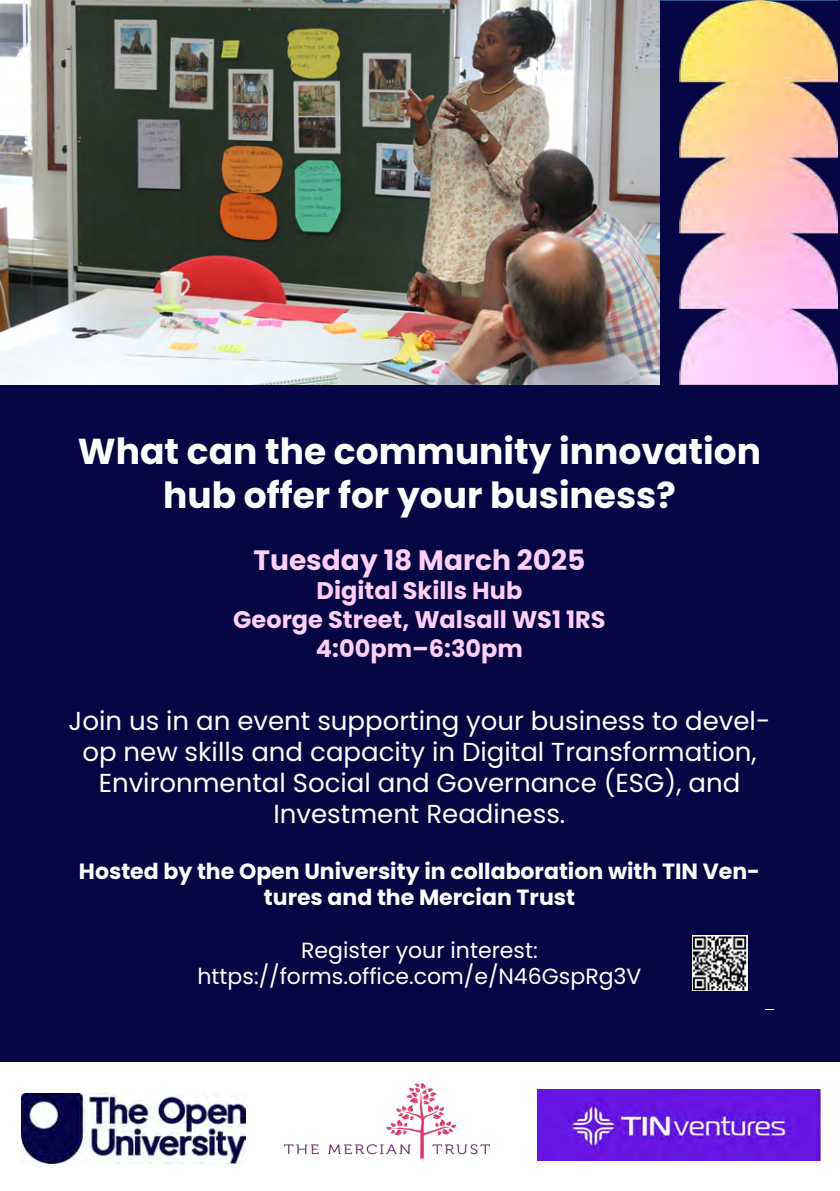
<style>
.page{position:relative;width:840px;height:1191px;background:#fff}
.page>*{position:absolute;margin:0;border:0;box-sizing:border-box;transform-origin:0 0}
.t1{font:700 36px/43.2px "Poppins";color:#fff;text-align:center}
.t2{font:700 28px "Poppins";color:#fdcffa}
.t3{font:26px/31.2px "Poppins";color:#fff;text-align:center}
.t4{font:700 24px/28.8px "Poppins";color:#fdcffa;text-align:center}
.t5{font:700 22px/26.4px "Poppins";color:#fff;text-align:center}
.t6{font:22px/26.4px "Poppins";color:#fff;text-align:center}
</style>
<div class="page">
<div style="left:0;top:0;width:839px;height:1062px;background:#060645"></div>
<div style="left:0;top:422px;width:839px;height:82px;background:#060645"></div>
<div style="left:16px;top:497px;width:818px;height:69px;background:#060645"></div>
<img style="left:694px;top:507px;width:13px;height:82px">
<img style="left:765px;top:989px;width:11px;height:29px">
<img style="left:812px;top:1015px;width:6px;height:29px">
<div style="left:170px;top:685px;width:669px;height:37px;background:#060645"></div>
<div style="left:123px;top:750px;width:101px;height:37px;background:#060645"></div>
<div style="left:224px;top:750px;width:145px;height:32px;background:#060645"></div>
<img style="left:370px;top:750px;width:7px;height:32px">
<div style="left:196px;top:782px;width:596px;height:38px;background:#060645"></div>
<img style="left:644px;top:782px;width:7px;height:38px">
<div style="left:146px;top:831px;width:389px;height:34px;background:#060645"></div>
<div style="left:535px;top:831px;width:292px;height:37px;background:#060645"></div>
<div style="left:288px;top:863px;width:366px;height:38px;background:#060645"></div>
<img style="left:474px;top:859px;width:5px;height:34px">
<img style="left:426px;top:588px;width:12px;height:24px">
<img style="left:438px;top:586px;width:6px;height:41px">
<div style="left:320px;top:622px;width:88px;height:41px;background:#060645"></div>
<img style="left:408px;top:622px;width:7px;height:41px">
<img style="left:442px;top:622px;width:19px;height:41px">
<img style="left:491px;top:622px;width:6px;height:41px">
<img style="left:243px;top:673px;width:6px;height:34px">
<img style="left:679px;top:1px;width:158px;height:383px">
<img style="left:21px;top:1093px;width:224px;height:70px">
<img style="left:537px;top:1089px;width:283px;height:71px">
<img style="left:0;top:0;width:659px;height:385px">
<img style="left:284px;top:1083px;width:205px;height:75px">
<img style="left:692px;top:935px;width:55px;height:55px">
<h1 class="t1" style="left:78px;top:430px;width:684px">What can the community innovation hub offer for your business?</h1>
<p class="t2" style="left:253px;top:544px;width:333px">Tuesday 18 March 2025</p>
<p class="t4" style="left:233px;top:576px;width:373px">Digital Skills Hub<br>George Street, Walsall WS1 1RS<br>4:00pm–6:30pm</p>
<p class="t3" style="left:68px;top:705px;width:703px">Join us in an event supporting your business to devel&shy;op new skills and capacity in Digital Transformation, Environmental Social and Governance (ESG), and Investment Readiness.</p>
<p class="t5" style="left:79px;top:857px;width:682px">Hosted by the Open University in collaboration with TIN Ven&shy;tures and the Mercian Trust</p>
<p class="t6" style="left:197px;top:937px;width:445px">Register your interest: https://forms.office.com/e/N46GspRg3V</p>
</div>
